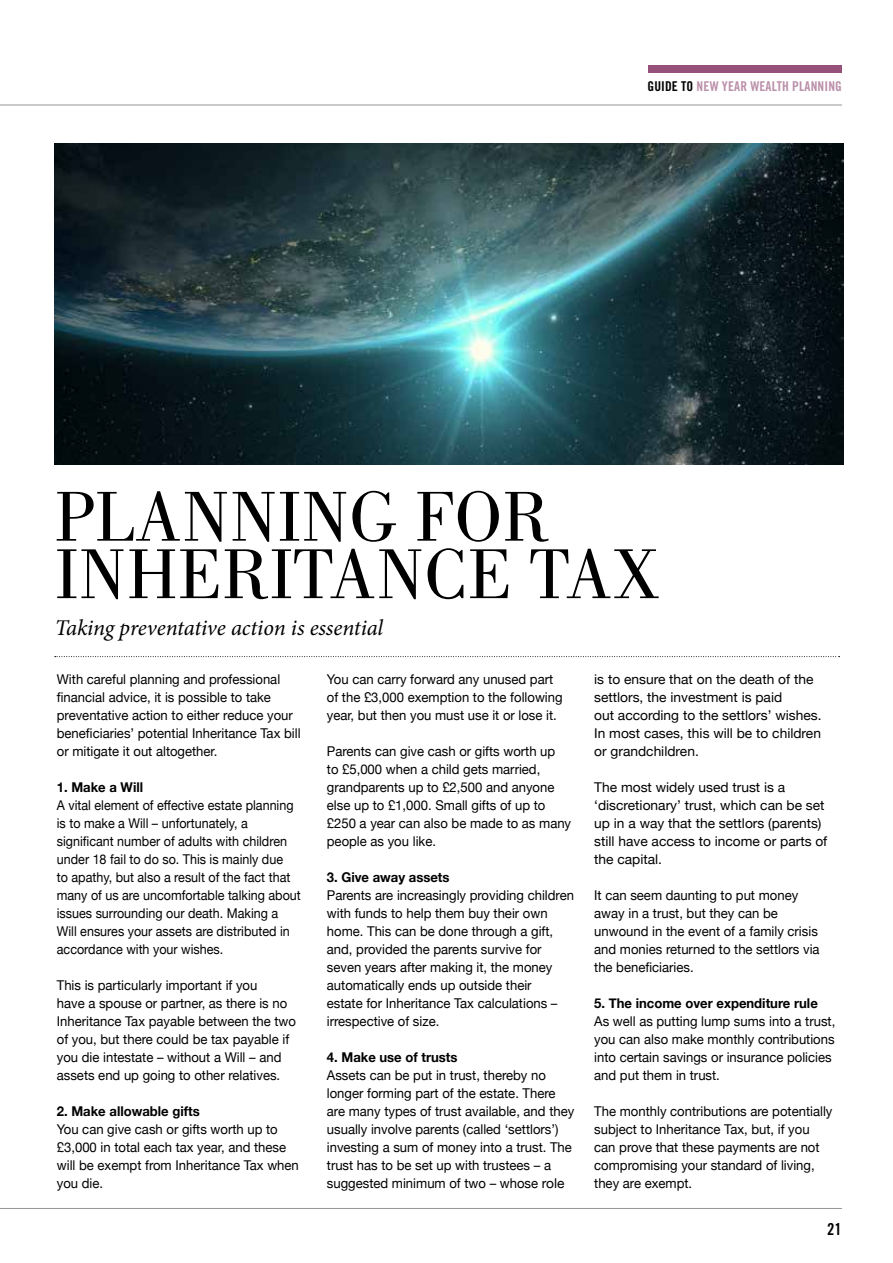
<style>
.page{position:relative;width:893px;height:1263px;background:#fff}
.page>*{position:absolute;margin:0;border:0;box-sizing:border-box;transform-origin:0 0}
.t1{font:73.05px/57.4px "Bodoni";color:#000}
.t2{font:italic 22.5px "Minion Pro";letter-spacing:-.01em;color:#000}
.t3{font:16.5px "Trade Gothic Bold Cond Twenty";color:#000}
.t4{font:13.5px/18px "Helvetica Neue";color:#000}
.t5{font:13.5px/18px "Helvetica Neue";color:#000;scale:.93 1}
.t6{font:700 13.5px "Helvetica Neue";color:#000}
.t7{font:13.5px "Trade Gothic Bold Cond Twenty";letter-spacing:.01em;color:#bb90aa}
.s1{color:#000}
</style>
<div class="page">
<hr style="left:0;top:1208px;width:842px;height:1px;background:#939598">
<hr style="left:0;top:105px;width:842px;height:1px;background:#939598">
<div style="left:648px;top:65px;width:194px;height:8px;background:#95517a"></div>
<svg style="left:55px;top:656px;width:785px;height:1px"></svg>
<img style="left:55px;top:144px;width:788px;height:321px">
<p class="t7" style="left:647px;top:78px;width:196px"><span class="s1">GUIDE TO</span> NEW YEAR WEALTH PLANNING</p>
<h1 class="t1" style="left:55px;top:488px;width:607px">PLANNING FOR<br>INHERITANCE TAX</h1>
<h2 class="t2" style="left:55px;top:613px;width:330px">Taking preventative action is essential</h2>
<p class="t4" style="left:57px;top:670px;width:245px">With careful planning and professional financial advice, it is possible to take preventative action to either reduce your beneficiaries’ potential Inheritance Tax bill or mitigate it out altogether.</p>
<p class="t6" style="left:57px;top:779px;width:88px">1. Make a Will</p>
<p class="t5" style="left:57px;top:796px;width:264px">A vital element of effective estate planning is to make a Will – unfortunately, a significant number of adults with children under 18 fail to do so. This is mainly due<br>to apathy, but also a result of the fact that many of us are uncomfortable talking about issues surrounding our death. Making a Will ensures your assets are distributed in accordance with your wishes.</p>
<p class="t4" style="left:57px;top:976px;width:241px">This is particularly important if you<br>have a spouse or partner, as there is no Inheritance Tax payable between the two of you, but there could be tax payable if you die intestate – without a Will – and assets end up going to other relatives.</p>
<p class="t6" style="left:57px;top:1103px;width:144px">2. Make allowable gifts</p>
<p class="t4" style="left:57px;top:1120px;width:244px">You can give cash or gifts worth up to £3,000 in total each tax year, and these will be exempt from Inheritance Tax when you die.</p>
<p class="t4" style="left:327px;top:670px;width:237px">You can carry forward any unused part of the £3,000 exemption to the following year, but then you must use it or lose it.</p>
<p class="t4" style="left:327px;top:742px;width:246px">Parents can give cash or gifts worth up<br>to £5,000 when a child gets married, grandparents up to £2,500 and anyone else up to £1,000. Small gifts of up to £250 a year can also be made to as many people as you like.</p>
<p class="t6" style="left:327px;top:869px;width:124px">3. Give away assets</p>
<p class="t4" style="left:327px;top:886px;width:249px">Parents are increasingly providing children with funds to help them buy their own home. This can be done through a gift, and, provided the parents survive for seven years after making it, the money automatically ends up outside their<br>estate for Inheritance Tax calculations – irrespective of size.</p>
<p class="t6" style="left:327px;top:1049px;width:132px">4. Make use of trusts</p>
<p class="t4" style="left:327px;top:1066px;width:249px">Assets can be put in trust, thereby no longer forming part of the estate. There are many types of trust available, and they usually involve parents (called ‘settlors’) investing a sum of money into a trust. The trust has to be set up with trustees – a suggested minimum of two – whose role</p>
<p class="t4" style="left:594px;top:670px;width:229px">is to ensure that on the death of the settlors, the investment is paid<br>out according to the settlors’ wishes.<br>In most cases, this will be to children or grandchildren.</p>
<p class="t4" style="left:594px;top:778px;width:235px">The most widely used trust is a ‘discretionary’ trust, which can be set up in a way that the settlors (parents) still have access to income or parts of the capital.</p>
<p class="t4" style="left:594px;top:886px;width:227px">It can seem daunting to put money away in a trust, but they can be unwound in the event of a family crisis and monies returned to the settlors via the beneficiaries.</p>
<p class="t6" style="left:594px;top:995px;width:225px">5. The income over expenditure rule</p>
<p class="t4" style="left:594px;top:1012px;width:243px">As well as putting lump sums into a trust, you can also make monthly contributions into certain savings or insurance policies and put them in trust.</p>
<p class="t4" style="left:594px;top:1102px;width:240px">The monthly contributions are potentially subject to Inheritance Tax, but, if you can prove that these payments are not compromising your standard of living, they are exempt.</p>
<p class="t3" style="left:827px;top:1219px;width:16px">21</p>
</div>
